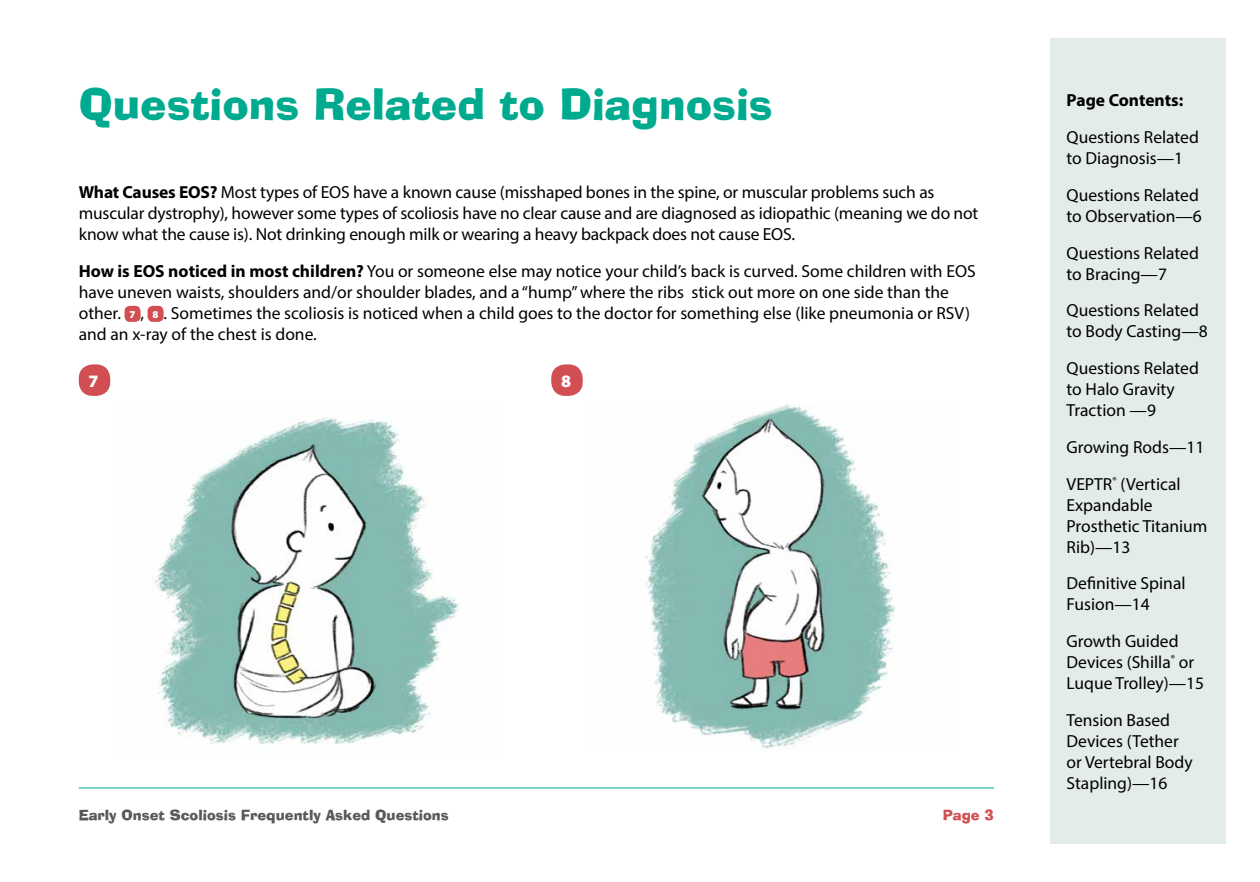
<style>
.page{position:relative;width:1260px;height:882px;background:#fff}
.page>*{position:absolute;margin:0;border:0;box-sizing:border-box;transform-origin:0 0}
.t1{font:42px "Alor Normal";color:#00aa8f}
.EOS-body{font:17.5px/21px "Myriad Pro";color:#000}
.t2{font:700 17.5px "Myriad Pro";color:#000}
.EOS-figure_number{font:900 17.5px "Myriad Pro";color:#fff}
.t3{font:14px "Alor Normal";color:#58595b}
.t4{font:14px "Alor Normal";color:#d14f53}
.t5{font:900 10.5px "Myriad Pro";color:#fff}
.s1{font-weight:700}
</style>
<div class="page">
<hr style="left:79px;top:788px;width:915px;height:1px;background:#00aa8f">
<div style="left:1051px;top:38px;width:175px;height:806px;background:#e3ecea"></div>
<div style="left:125px;top:306px;width:16px;height:16px;background:#d14f53;border-radius:5px"></div>
<div style="left:148px;top:306px;width:16px;height:16px;background:#d14f53;border-radius:5px"></div>
<img style="left:152px;top:417px;width:307px;height:328px">
<img style="left:645px;top:404px;width:250px;height:344px">
<div style="left:79px;top:364px;width:31px;height:32px;background:#d14f53;border-radius:14px"></div>
<div style="left:551px;top:364px;width:32px;height:32px;background:#d14f53;border-radius:14px"></div>
<h1 class="t1" style="left:79px;top:67px;width:695px">Questions Related to Diagnosis</h1>
<p class="EOS-body" style="left:79px;top:182px;width:901px"><span class="s1">What Causes EOS?</span> Most types of EOS have a known cause (misshaped bones in the spine, or muscular problems such as muscular dystrophy), however some types of scoliosis have no clear cause and are diagnosed as idiopathic (meaning we do not know what the cause is). Not drinking enough milk or wearing a heavy backpack does not cause EOS.</p>
<p class="EOS-body" style="left:79px;top:260px;width:898px"><span class="s1">How is EOS noticed in most children?</span> You or someone else may notice your child’s back is curved. Some children with EOS have uneven waists, shoulders and/or shoulder blades, and a “hump” where the ribs stick out more on one side than the other.</p>
<p class="EOS-body" style="left:79px;top:302px;width:893px;text-indent:85px">. Sometimes the scoliosis is noticed when a child goes to the doctor for something else (like pneumonia or RSV) and an x-ray of the chest is done.</p>
<p class="EOS-figure_number" style="left:89px;top:369px;width:12px">7</p>
<p class="EOS-figure_number" style="left:561px;top:369px;width:12px">8</p>
<p class="t5" style="left:152px;top:307px;width:8px">8</p>
<p class="t5" style="left:129px;top:307px;width:8px">7</p>
<p class="EOS-body" style="left:140px;top:302px;width:5px">,</p>
<p class="t3" style="left:79px;top:803px;width:371px">Early Onset Scoliosis Frequently Asked Questions</p>
<p class="t4" style="left:943px;top:803px;width:53px">Page 3</p>
<p class="t2" style="left:1067px;top:89px;width:118px">Page Contents:</p>
<p class="EOS-body" style="left:1067px;top:126px;width:134px">Questions Related to Diagnosis—1</p>
<p class="EOS-body" style="left:1067px;top:184px;width:137px">Questions Related to Observation—6</p>
<p class="EOS-body" style="left:1067px;top:242px;width:134px">Questions Related to Bracing—7</p>
<p class="EOS-body" style="left:1067px;top:300px;width:143px">Questions Related to Body Casting—8</p>
<p class="EOS-body" style="left:1067px;top:357px;width:134px">Questions Related to Halo Gravity<br>Traction —9</p>
<p class="EOS-body" style="left:1067px;top:428px;width:139px;line-height:36.8px">Growing Rods—11<br>VEPTR<sup>®</sup> (Vertical</p>
<p class="EOS-body" style="left:1067px;top:494px;width:142px">Expandable<br>Prosthetic Titanium<br>Rib)—13</p>
<p class="EOS-body" style="left:1067px;top:573px;width:121px">Definitive Spinal<br>Fusion—14</p>
<p class="EOS-body" style="left:1067px;top:630px;width:139px">Growth Guided<br>Devices (Shilla<sup>®</sup> or<br>Luque Trolley)—15</p>
<p class="EOS-body" style="left:1067px;top:709px;width:128px">Tension Based<br>Devices (Tether or Vertebral Body<br>Stapling)—16</p>
</div>
